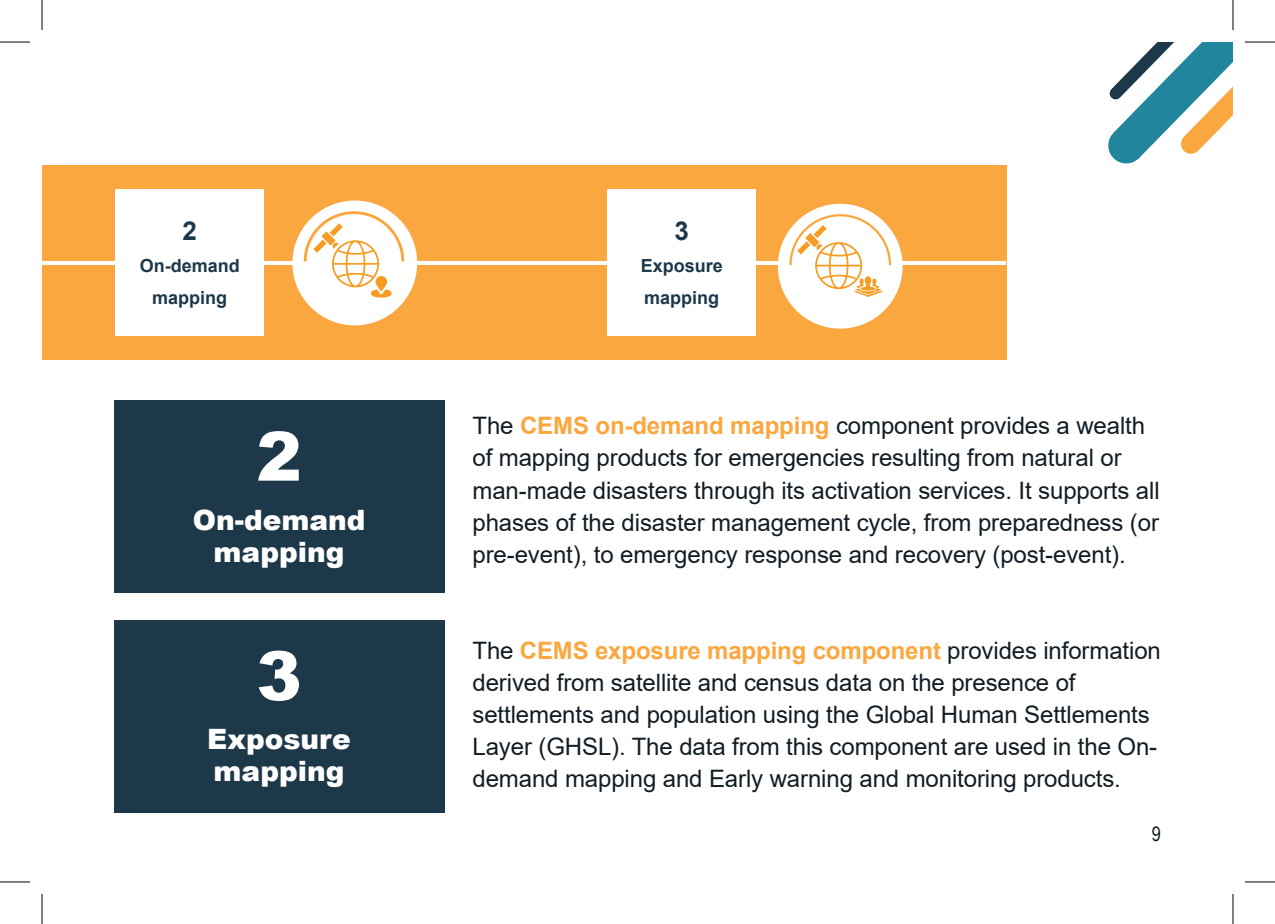
<style>
.page{position:relative;width:1275px;height:924px;background:#fff}
.page>*{position:absolute;margin:0;border:0;box-sizing:border-box;transform-origin:0 0}
.Body_copy{font:900 68px "Arial";color:#fff}
.Body_copy-2{font:900 28px/32px "Arial";color:#fff;text-align:center}
.Body_copy-3{font:700 26px "Arial";color:#1d3849}
.Body_copy-4{font:24px/32px "Arial";letter-spacing:-.005em;color:#131d25}
.t1{font:20px "Arial Narrow";color:#131d25}
.Body_copy-5{font:700 18px/32px "Arial";color:#1d3849;text-align:center}
.s1{font-weight:700;color:#faa73f}
</style>
<div class="page">
<svg style="left:1108px;top:42px;width:125px;height:122px"></svg>
<div style="left:42px;top:165px;width:964px;height:195px;background:#faa73f"></div>
<hr style="left:42px;top:261px;width:964px;height:4px;background:#fff">
<div style="left:778px;top:204px;width:124px;height:124px;background:#fff;border-radius:50%"></div>
<svg style="left:789px;top:214px;width:102px;height:83px"></svg>
<div style="left:292px;top:200px;width:125px;height:125px;background:#fff;border-radius:50%"></div>
<div style="left:371px;top:289px;width:20px;height:8px;border:4px solid #f59c21;border-radius:50%"></div>
<svg style="left:374px;top:275px;width:14px;height:18px"></svg>
<div style="left:373px;top:274px;width:16px;height:20px;border:2px solid #fff;border-radius:7px"></div>
<svg style="left:302px;top:210px;width:104px;height:77px"></svg>
<div style="left:114px;top:400px;width:330px;height:192px;background:#1d3849"></div>
<div style="left:114px;top:620px;width:330px;height:192px;background:#1d3849"></div>
<div style="left:116px;top:190px;width:148px;height:146px;background:#fff"></div>
<div style="left:608px;top:189px;width:147px;height:146px;background:#fff"></div>
<hr style="left:0;top:42px;width:30px;height:1px;background:#000">
<hr style="left:1245px;top:42px;width:30px;height:1px;background:#000">
<hr style="left:0;top:881px;width:30px;height:1px;background:#000">
<hr style="left:1245px;top:881px;width:30px;height:1px;background:#000">
<hr style="left:42px;top:0;width:1px;height:30px;background:#000">
<hr style="left:42px;top:893px;width:1px;height:30px;background:#000">
<hr style="left:1232px;top:0;width:1px;height:30px;background:#000">
<hr style="left:1232px;top:893px;width:1px;height:30px;background:#000">
<p class="Body_copy-3" style="left:182px;top:213px;width:16px">2</p>
<p class="Body_copy-5" style="left:140px;top:250px;width:102px">On-demand mapping</p>
<p class="Body_copy" style="left:256px;top:407px;width:47px">2</p>
<p class="Body_copy-2" style="left:193px;top:502px;width:174px">On-demand mapping</p>
<p class="Body_copy" style="left:256px;top:626px;width:47px">3</p>
<p class="Body_copy-2" style="left:207px;top:722px;width:145px;text-align:left">Exposure mapping</p>
<p class="Body_copy-3" style="left:674px;top:212px;width:16px">3</p>
<p class="Body_copy-5" style="left:640px;top:250px;width:84px;text-align:left">Exposure mapping</p>
<p class="Body_copy-4" style="left:472px;top:409px;width:689px">The <span class="s1">CEMS on-demand mapping</span> component provides a wealth of mapping products for emergencies resulting from natural or man-made disasters through its activation services. It supports all phases of the disaster management cycle, from preparedness (or pre-event), to emergency response and recovery (post-event).</p>
<p class="Body_copy-4" style="left:472px;top:633px;width:690px">The <span class="s1">CEMS exposure mapping component</span> provides information derived from satellite and census data on the presence of settlements and population using the Global Human Settlements Layer (GHSL). The data from this component are used in the On&shy;demand mapping and Early warning and monitoring products.</p>
<p class="t1" style="left:1151px;top:819px;width:11px">9</p>
</div>
